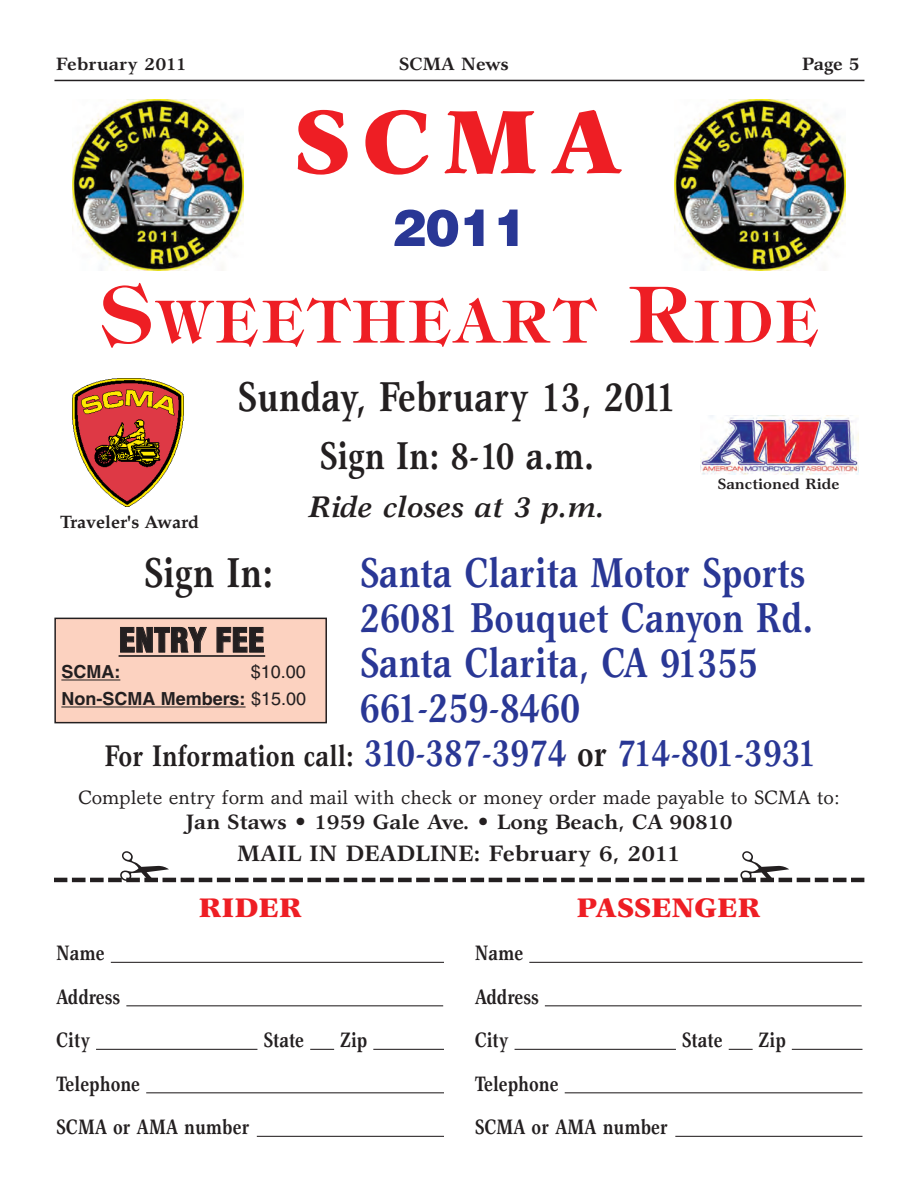
<style>
.page{position:relative;width:918px;height:1188px;background:#fff}
.page>*{position:absolute;margin:0;border:0;box-sizing:border-box;transform-origin:0 0}
.t1{font:900 90px "Garth Graphic";color:#ee1e24}
.t2{font:600 58.5px "Tiffany";letter-spacing:.08em;color:#ee1e24}
.t3{font:900 51px "Helvetica";color:#293795}
.t4{font:700 condensed 42px/45px "Garth Graphic";color:#293795}
.t5{font:700 condensed 42px "Garth Graphic";color:#231f20}
.t6{font:700 condensed 39px "Garth Graphic";color:#293795}
.t7{font:700 condensed 39px "Garth Graphic";color:#231f20}
.t8{font:900 condensed 33px "Helvetica";letter-spacing:-.005em;color:#231f20}
.t9{font:italic 700 30px "Garth Graphic";color:#231f20}
.t10{font:900 27px "Garth Graphic";color:#ee1e24}
.t11{font:700 22.5px "Garth Graphic";color:#231f20}
.t12{font:700 condensed 21px/43.5px "Garth Graphic";color:#231f20}
.t13{font:700 21px "Garth Graphic";color:#231f20}
.t14{font:19.5px "Garth Graphic";color:#231f20}
.t15{font:700 18px/27px "Helvetica";color:#231f20;text-align:right}
.t16{font:700 18px "Garth Graphic";color:#231f20}
.t17{font:700 18px "Palatino";color:#231f20}
.t18{font:700 15px "Garth Graphic";color:#231f20}
.s1{font-size:78px}
.s2{font-weight:400}
.s3{font-size:30px;color:#231f20}
.s4{font-size:36px;color:#231f20}
</style>
<div class="page">
<hr style="left:54px;top:80px;width:810px;height:1px;background:#231f20">
<img style="left:72px;top:99px;width:171px;height:171px">
<img style="left:674px;top:100px;width:171px;height:171px">
<img style="left:73px;top:378px;width:110px;height:128px">
<div style="left:55px;top:618px;width:271px;height:105px;background:#fcd2c0"></div>
<div style="left:54px;top:618px;width:273px;height:105px;border:2px solid #231f20"></div>
<hr style="left:119px;top:655px;width:146px;height:2px;background:#231f20">
<hr style="left:61px;top:680px;width:59px;height:1px;background:#231f20">
<hr style="left:61px;top:707px;width:169px;height:1px;background:#231f20">
<svg style="left:230px;top:707px;width:16px;height:1px"></svg>
<hr style="left:54px;top:878px;width:13px;height:4px;background:#231f20">
<hr style="left:851px;top:878px;width:13px;height:4px;background:#231f20">
<hr style="left:111px;top:962px;width:333px;height:1px;background:#231f20">
<hr style="left:126px;top:1005px;width:317px;height:1px;background:#231f20">
<hr style="left:96px;top:1049px;width:161px;height:1px;background:#231f20">
<svg style="left:310px;top:1049px;width:24px;height:1px"></svg>
<hr style="left:373px;top:1049px;width:71px;height:1px;background:#231f20">
<hr style="left:146px;top:1092px;width:298px;height:1px;background:#231f20">
<hr style="left:257px;top:1136px;width:187px;height:1px;background:#231f20">
<hr style="left:529px;top:962px;width:333px;height:1px;background:#231f20">
<hr style="left:545px;top:1005px;width:317px;height:1px;background:#231f20">
<hr style="left:515px;top:1049px;width:161px;height:1px;background:#231f20">
<svg style="left:729px;top:1049px;width:24px;height:1px"></svg>
<hr style="left:792px;top:1049px;width:70px;height:1px;background:#231f20">
<hr style="left:565px;top:1092px;width:297px;height:1px;background:#231f20">
<hr style="left:675px;top:1136px;width:187px;height:1px;background:#231f20">
<img style="left:700px;top:415px;width:159px;height:60px">
<svg style="left:67px;top:877px;width:780px;height:5px"></svg>
<p class="t16" style="left:56px;top:57px;width:132px">February 2011</p>
<p class="t16" style="left:399px;top:57px;width:111px">SCMA News</p>
<p class="t16" style="left:802px;top:57px;width:60px">Page 5</p>
<h1 class="t1" style="left:294px;top:108px;width:331px">SCMA</h1>
<h3 class="t3" style="left:392px;top:209px;width:138px">2011</h3>
<h2 class="t2" style="left:101px;top:298px;width:719px"><span class="s1">S</span>WEETHEART <span class="s1">R</span>IDE</h2>
<p class="t17" style="left:60px;top:514px;width:140px">Traveler's Award</p>
<h3 class="t5" style="left:238px;top:380px;width:440px">Sunday, February 13, 2011</h3>
<h3 class="t7" style="left:319px;top:441px;width:277px">Sign In: 8-10 a.m.</h3>
<h3 class="t9" style="left:309px;top:496px;width:298px">Ride closes at 3 p.m.</h3>
<p class="t18" style="left:718px;top:478px;width:123px">Sanctioned Ride</p>
<h3 class="t5" style="left:144px;top:556px;width:131px">Sign In:</h3>
<h3 class="t4" style="left:360px;top:554px;width:455px">Santa Clarita Motor Sports<br>26081 Bouquet Canyon Rd.<br>Santa Clarita, CA 91355<br>661-259-8460</h3>
<h3 class="t8" style="left:119px;top:627px;width:147px">ENTRY FEE</h3>
<p class="t15" style="left:61px;top:660px;width:246px"><span class="s2">$10.00<br></span>Non-SCMA Members: <span class="s2">$15.00</span></p>
<p class="t15" style="left:61px;top:660px;width:60px">SCMA:</p>
<h3 class="t6" style="left:105px;top:738px;width:713px"><span class="s3">For Information call:</span> 310-387-3974 <span class="s4">or</span> 714-801-3931</h3>
<p class="t14" style="left:78px;top:790px;width:763px">Complete entry form and mail with check or money order made payable to SCMA to:</p>
<p class="t13" style="left:185px;top:814px;width:549px">Jan Staws • 1959 Gale Ave. • Long Beach, CA 90810</p>
<p class="t11" style="left:237px;top:844px;width:445px">MAIL IN DEADLINE: February 6, 2011</p>
<p class="t10" style="left:198px;top:897px;width:105px">RIDER</p>
<p class="t12" style="left:56px;top:933px;width:66px">Name<br>Address<br>City</p>
<p class="t10" style="left:577px;top:897px;width:185px">PASSENGER</p>
<p class="t12" style="left:475px;top:933px;width:66px">Name<br>Address<br>City</p>
<p class="t12" style="left:263px;top:1020px;width:42px">State</p>
<p class="t12" style="left:340px;top:1020px;width:29px">Zip</p>
<p class="t12" style="left:682px;top:1020px;width:42px">State</p>
<p class="t12" style="left:759px;top:1020px;width:29px">Zip</p>
<p class="t12" style="left:56px;top:1064px;width:195px">Telephone<br>SCMA or AMA number</p>
<p class="t12" style="left:475px;top:1064px;width:195px">Telephone<br>SCMA or AMA number</p>
</div>
